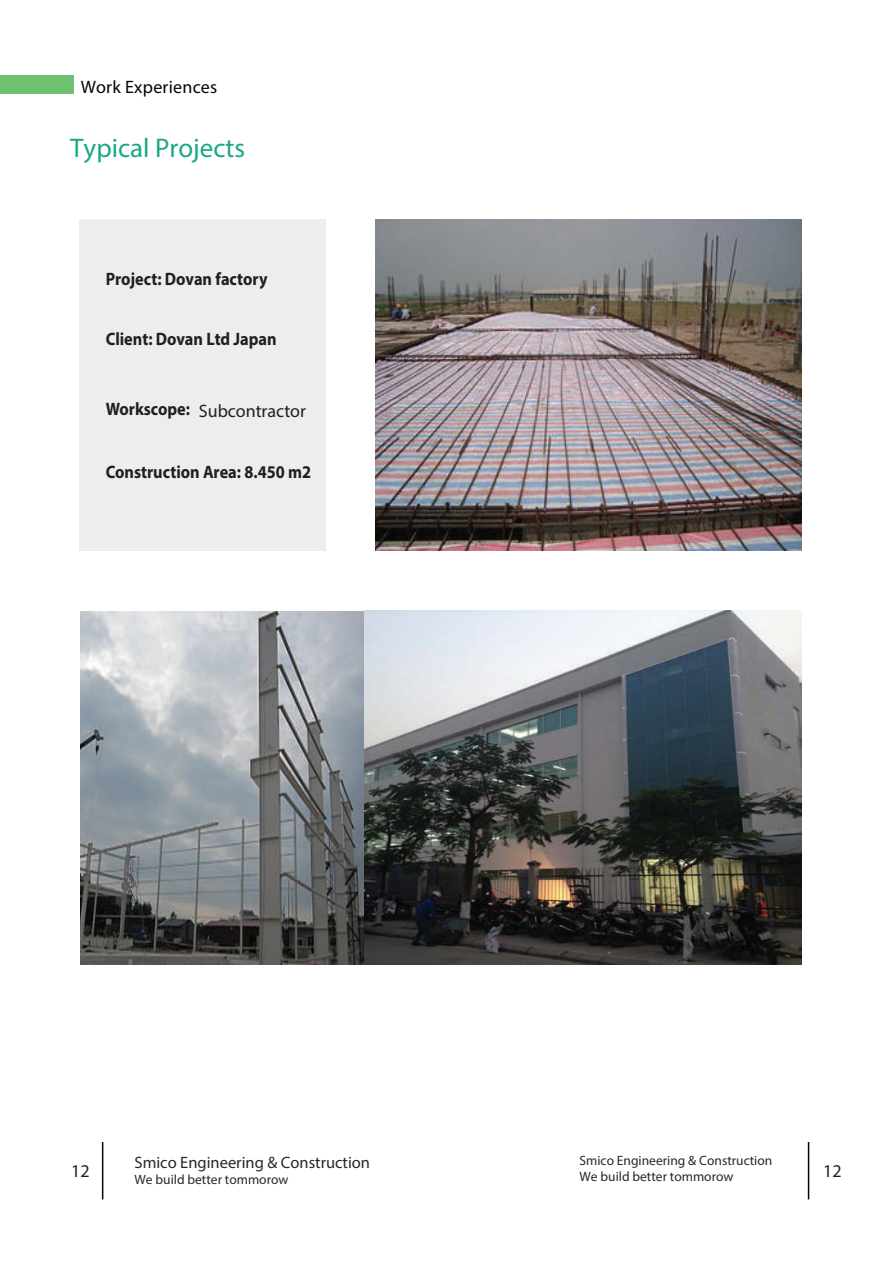
<style>
.page{position:relative;width:893px;height:1263px;background:#fff}
.page>*{position:absolute;margin:0;border:0;box-sizing:border-box;transform-origin:0 0}
.t1{font:27px "Myriad Pro";color:#19a886}
.t2{font:700 18px "Myriad Pro";color:#231f20;scale:.9 1}
.t3{font:18px "Myriad Pro";color:#231f20}
.t4{font:18px "Myriad Pro";letter-spacing:.015em;color:#050504}
.t5{font:16.5px "Myriad Pro";color:#282828}
.t6{font:13.5px/16.2px "Myriad Pro";color:#282828}
</style>
<div class="page">
<hr style="left:102px;top:1142px;width:1px;height:57px;background:#050504">
<hr style="left:808px;top:1142px;width:1px;height:57px;background:#050504">
<div style="left:0;top:75px;width:74px;height:18px;background:#6ec16e"></div>
<div style="left:79px;top:219px;width:247px;height:332px;background:#ededec"></div>
<img style="left:375px;top:219px;width:426px;height:332px">
<img style="left:80px;top:612px;width:285px;height:352px">
<img style="left:365px;top:611px;width:436px;height:353px">
<p class="t4" style="left:81px;top:76px;width:138px">Work Experiences</p>
<h1 class="t1" style="left:70px;top:131px;width:176px">Typical Projects</h1>
<p class="t2" style="left:106px;top:267px;width:181px">Project: Dovan factory</p>
<p class="t2" style="left:106px;top:327px;width:191px">Client: Dovan Ltd Japan</p>
<p class="t2" style="left:106px;top:397px;width:95px">Workscope:</p>
<p class="t3" style="left:199px;top:400px;width:109px">Subcontractor</p>
<p class="t2" style="left:106px;top:460px;width:230px">Construction Area: 8.450 m2</p>
<p class="t6" style="left:580px;top:1152px;width:194px">Smico Engineering &amp; Construction<br>We build better tommorow</p>
<p class="t5" style="left:135px;top:1152px;width:237px">Smico Engineering &amp; Construction</p>
<p class="t6" style="left:135px;top:1171px;width:155px">We build better tommorow</p>
<p class="t3" style="left:71px;top:1159px;width:20px">12</p>
<p class="t3" style="left:823px;top:1159px;width:20px">12</p>
</div>
